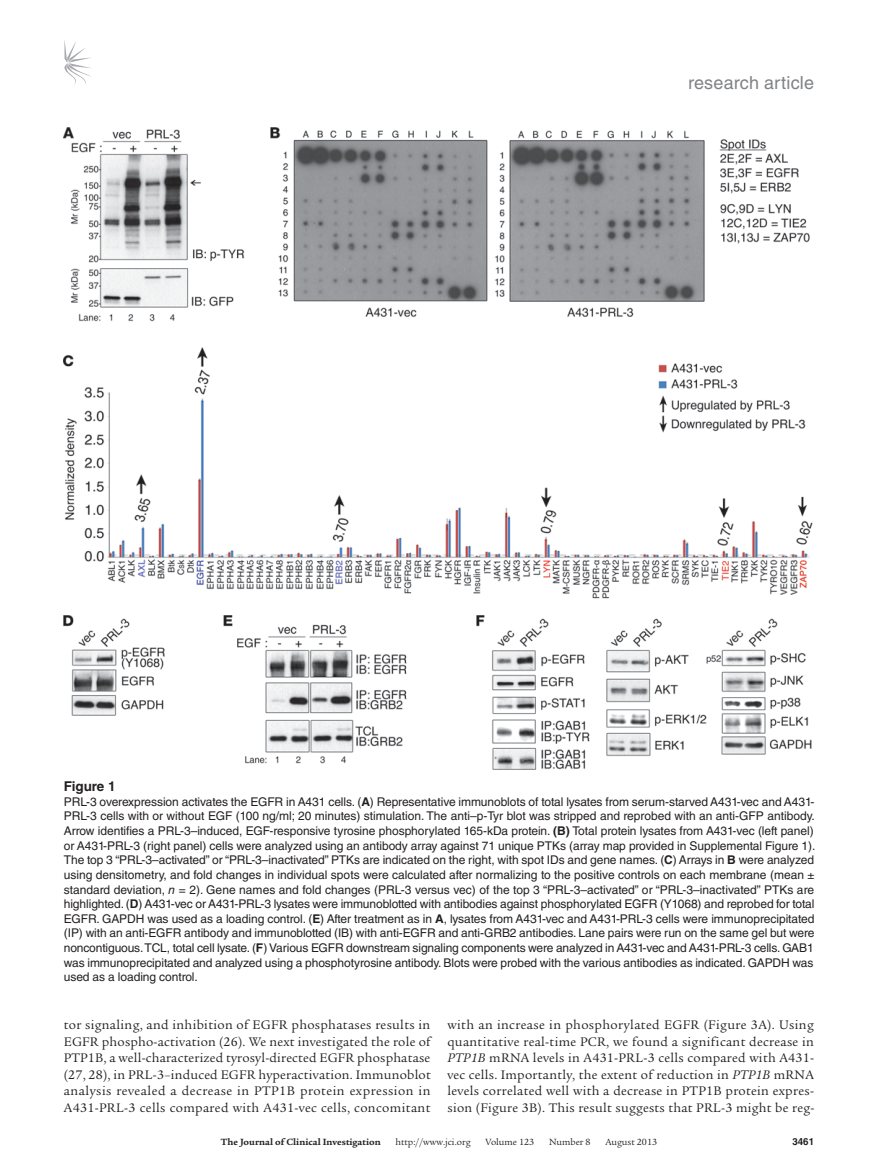
<style>
.page{position:relative;width:878px;height:1175px;background:#fff}
.page>*{position:absolute;margin:0;border:0;box-sizing:border-box;transform-origin:0 0}
.t1{font:18px "Helvetica LT Std";letter-spacing:.01em;color:#808285}
.t2{font:13.5px/16.5px "Legacy Serif Std";letter-spacing:.02em;color:#231f20;text-align:justify}
.t3{font:700 13.5px "Helvetica LT Std";color:#231f20}
.t4{font:12px/14.7px "Helvetica LT Std";letter-spacing:-.005em;color:#231f20}
.t5{font:9.75px "Legacy Serif Std";color:#231f20}
.t6{font:700 9.75px "Legacy Serif Std";color:#231f20}
.t7{font:700 9.75px "Helvetica LT Std";color:#231f20}
.s1{font-weight:700}
.s2{font-style:italic}
</style>
<div class="page">
<svg style="left:64px;top:40px;width:27px;height:45px"></svg>
<img style="left:64px;top:127px;width:749px;height:643px">
<h1 class="t1" style="left:688px;top:73px;width:127px">research article</h1>
<p class="t3" style="left:64px;top:778px;width:53px">Figure 1</p>
<p class="t4" style="left:64px;top:794px;width:753px">PRL-3 overexpression activates the EGFR in A431 cells. (<span class="s1">A</span>) Representative immunoblots of total lysates from serum-starved A431-vec and A431- PRL-3 cells with or without EGF (100 ng/ml; 20 minutes) stimulation. The anti–p-Tyr blot was stripped and reprobed with an anti-GFP antibody.<br>Arrow identifies a PRL-3–induced, EGF-responsive tyrosine phosphorylated 165-kDa protein. <span class="s1">(B)</span> Total protein lysates from A431-vec (left panel) or A431-PRL-3 (right panel) cells were analyzed using an antibody array against 71 unique PTKs (array map provided in Supplemental Figure 1).<br>The top 3 “PRL-3–activated” or “PRL-3–inactivated” PTKs are indicated on the right, with spot IDs and gene names. (<span class="s1">C</span>) Arrays in <span class="s1">B</span> were analyzed using densitometry, and fold changes in individual spots were calculated after normalizing to the positive controls on each membrane (mean ± standard deviation, <span class="s2">n</span> = 2). Gene names and fold changes (PRL-3 versus vec) of the top 3 “PRL-3–activated” or “PRL-3–inactivated” PTKs are highlighted. (<span class="s1">D</span>) A431-vec or A431-PRL-3 lysates were immunoblotted with antibodies against phosphorylated EGFR (Y1068) and reprobed for total EGFR. GAPDH was used as a loading control. (<span class="s1">E</span>) After treatment as in <span class="s1">A</span>, lysates from A431-vec and A431-PRL-3 cells were immunoprecipitated (IP) with an anti-EGFR antibody and immunoblotted (IB) with anti-EGFR and anti-GRB2 antibodies. Lane pairs were run on the same gel but were noncontiguous. TCL, total cell lysate. (<span class="s1">F</span>) Various EGFR downstream signaling components were analyzed in A431-vec and A431-PRL-3 cells. GAB1 was immunoprecipitated and analyzed using a phosphotyrosine antibody. Blots were probed with the various antibodies as indicated. GAPDH was used as a loading control.</p>
<p class="t2" style="left:64px;top:1016px;width:368px">tor signaling, and inhibition of EGFR phosphatases results in EGFR phospho-activation (26). We next investigated the role of PTP1B, a well-characterized tyrosyl-directed EGFR phosphatase (27, 28), in PRL-3–induced EGFR hyperactivation. Immunoblot analysis revealed a decrease in PTP1B protein expression in A431-PRL-3 cells compared with A431-vec cells, concomitant</p>
<p class="t2" style="left:447px;top:1016px;width:368px">with an increase in phosphorylated EGFR (Figure 3A). Using quantitative real-time PCR, we found a significant decrease in <span class="s2">PTP1B</span> mRNA levels in A431-PRL-3 cells compared with A431- vec cells. Importantly, the extent of reduction in <span class="s2">PTP1B</span> mRNA levels correlated well with a decrease in PTP1B protein expres&shy;sion (Figure 3B). This result suggests that PRL-3 might be reg-</p>
<p class="t6" style="left:221px;top:1135px;width:161px">The Journal of Clinical Investigation</p>
<p class="t5" style="left:395px;top:1136px;width:77px">http://www.jci.org</p>
<p class="t5" style="left:485px;top:1136px;width:50px">Volume 123</p>
<p class="t5" style="left:549px;top:1136px;width:43px">Number 8</p>
<p class="t5" style="left:605px;top:1136px;width:53px">August 2013</p>
<p class="t7" style="left:792px;top:1135px;width:23px">3461</p>
</div>
